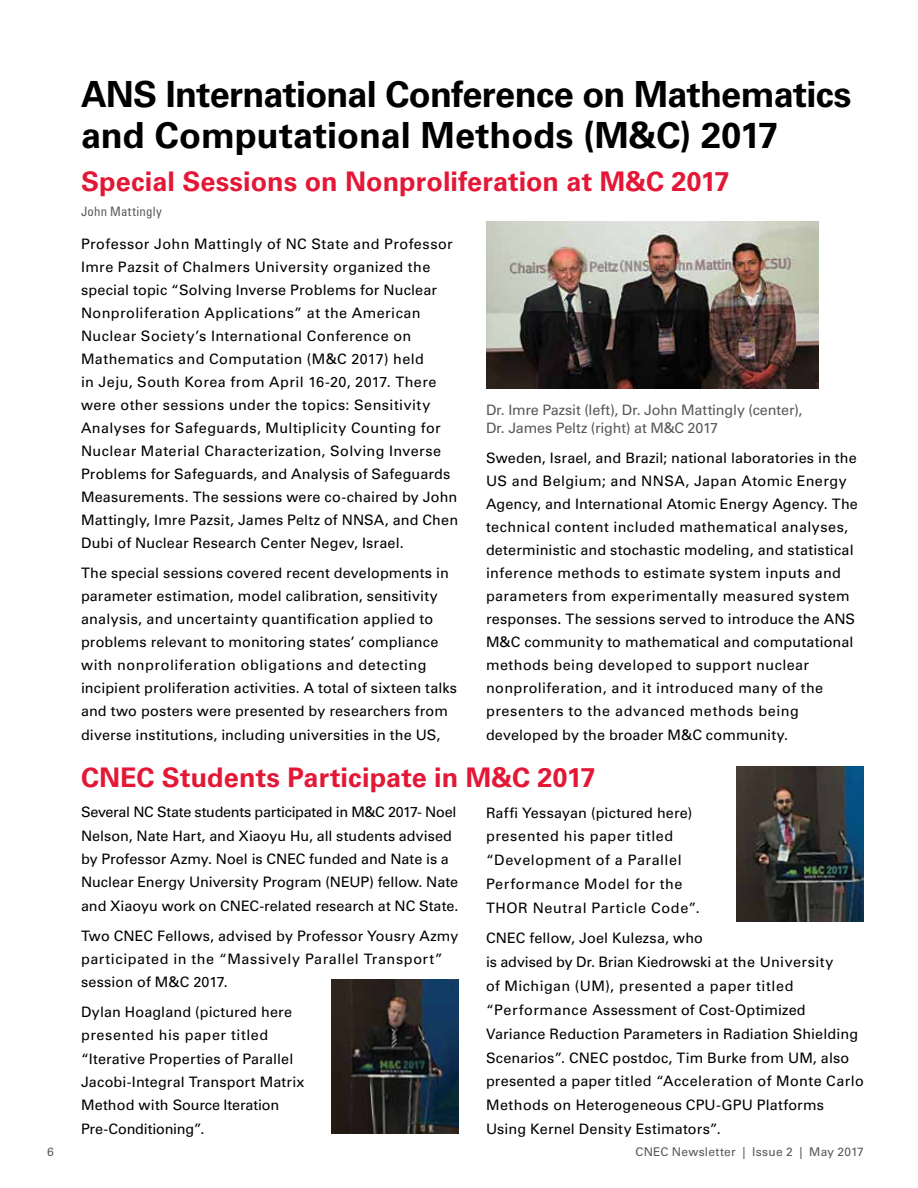
<style>
.page{position:relative;width:918px;height:1188px;background:#fff}
.page>*{position:absolute;margin:0;border:0;box-sizing:border-box;transform-origin:0 0}
.t1{font:700 36px/40.5px "Univers LT Std";letter-spacing:-.015em;color:#000}
.t2{font:700 27px "Univers LT Std";color:#e31837}
.t3{font:14.4px/23.1px "Univers LT Std";letter-spacing:.015em;color:#000}
.t4{font:14.4px/23.9px "Univers LT Std";letter-spacing:.04em;color:#000}
.t5{font:14.4px/18px "Univers LT Std";letter-spacing:-.01em;color:#58595b}
.t6{font:condensed 12.9px "Univers LT Std";letter-spacing:.015em;color:#58595b}
.t7{font:12px "Univers LT Std";letter-spacing:.02em;color:#58595b}
</style>
<div class="page">
<img style="left:486px;top:222px;width:333px;height:166px">
<img style="left:332px;top:980px;width:127px;height:154px">
<img style="left:737px;top:767px;width:127px;height:154px">
<h1 class="t1" style="left:81px;top:74px;width:772px">ANS International Conference on Mathematics and Computational Methods (M&amp;C) 2017</h1>
<h2 class="t2" style="left:81px;top:166px;width:650px">Special Sessions on Nonproliferation at M&amp;C 2017</h2>
<p class="t6" style="left:81px;top:203px;width:82px">John Mattingly</p>
<p class="t3" style="left:81px;top:232px;width:379px">Professor John Mattingly of NC State and Professor Imre Pazsit of Chalmers University organized the special topic “Solving Inverse Problems for Nuclear Nonproliferation Applications” at the American Nuclear Society’s International Conference on Mathematics and Computation (M&amp;C 2017) held<br>in Jeju, South Korea from April 16-20, 2017. There were other sessions under the topics: Sensitivity Analyses for Safeguards, Multiplicity Counting for Nuclear Material Characterization, Solving Inverse Problems for Safeguards, and Analysis of Safeguards Measurements. The sessions were co-chaired by John Mattingly, Imre Pazsit, James Peltz of NNSA, and Chen Dubi of Nuclear Research Center Negev, Israel.</p>
<p class="t3" style="left:81px;top:562px;width:378px">The special sessions covered recent developments in parameter estimation, model calibration, sensitivity analysis, and uncertainty quantification applied to problems relevant to monitoring states’ compliance with nonproliferation obligations and detecting incipient proliferation activities. A total of sixteen talks and two posters were presented by researchers from diverse institutions, including universities in the US,</p>
<p class="t5" style="left:486px;top:401px;width:318px">Dr. Imre Pazsit (left), Dr. John Mattingly (center),<br>Dr. James Peltz (right) at M&amp;C 2017</p>
<p class="t3" style="left:486px;top:446px;width:373px">Sweden, Israel, and Brazil; national laboratories in the US and Belgium; and NNSA, Japan Atomic Energy Agency, and International Atomic Energy Agency. The technical content included mathematical analyses, deterministic and stochastic modeling, and statistical inference methods to estimate system inputs and parameters from experimentally measured system responses. The sessions served to introduce the ANS M&amp;C community to mathematical and computational methods being developed to support nuclear nonproliferation, and it introduced many of the presenters to the advanced methods being developed by the broader M&amp;C community.</p>
<h2 class="t2" style="left:81px;top:761px;width:516px">CNEC Students Participate in M&amp;C 2017</h2>
<p class="t3" style="left:81px;top:801px;width:379px">Several NC State students participated in M&amp;C 2017- Noel Nelson, Nate Hart, and Xiaoyu Hu, all students advised by Professor Azmy. Noel is CNEC funded and Nate is a Nuclear Energy University Program (NEUP) fellow. Nate and Xiaoyu work on CNEC-related research at NC State.</p>
<p class="t3" style="left:81px;top:924px;width:379px">Two CNEC Fellows, advised by Professor Yousry Azmy participated in the “Massively Parallel Transport” session of M&amp;C 2017.</p>
<p class="t3" style="left:81px;top:1001px;width:225px">Dylan Hoagland (pictured here presented his paper titled “Iterative Properties of Parallel<br>Jacobi-Integral Transport Matrix<br>Method with Source Iteration<br>Pre-Conditioning”.</p>
<p class="t4" style="left:486px;top:801px;width:215px">Raffi Yessayan (pictured here) presented his paper titled “Development of a Parallel<br>Performance Model for the<br>THOR Neutral Particle Code”.</p>
<p class="t3" style="left:486px;top:926px;width:379px;line-height:23.9px">CNEC fellow, Joel Kulezsa, who<br>is advised by Dr. Brian Kiedrowski at the University<br>of Michigan (UM), presented a paper titled “Performance Assessment of Cost-Optimized Variance Reduction Parameters in Radiation Shielding Scenarios”. CNEC postdoc, Tim Burke from UM, also presented a paper titled “Acceleration of Monte Carlo Methods on Heterogeneous CPU-GPU Platforms Using Kernel Density Estimators”.</p>
<p class="t7" style="left:47px;top:1145px;width:8px">6</p>
<p class="t7" style="left:635px;top:1145px;width:230px">CNEC Newsletter | Issue 2 | May 2017</p>
</div>
